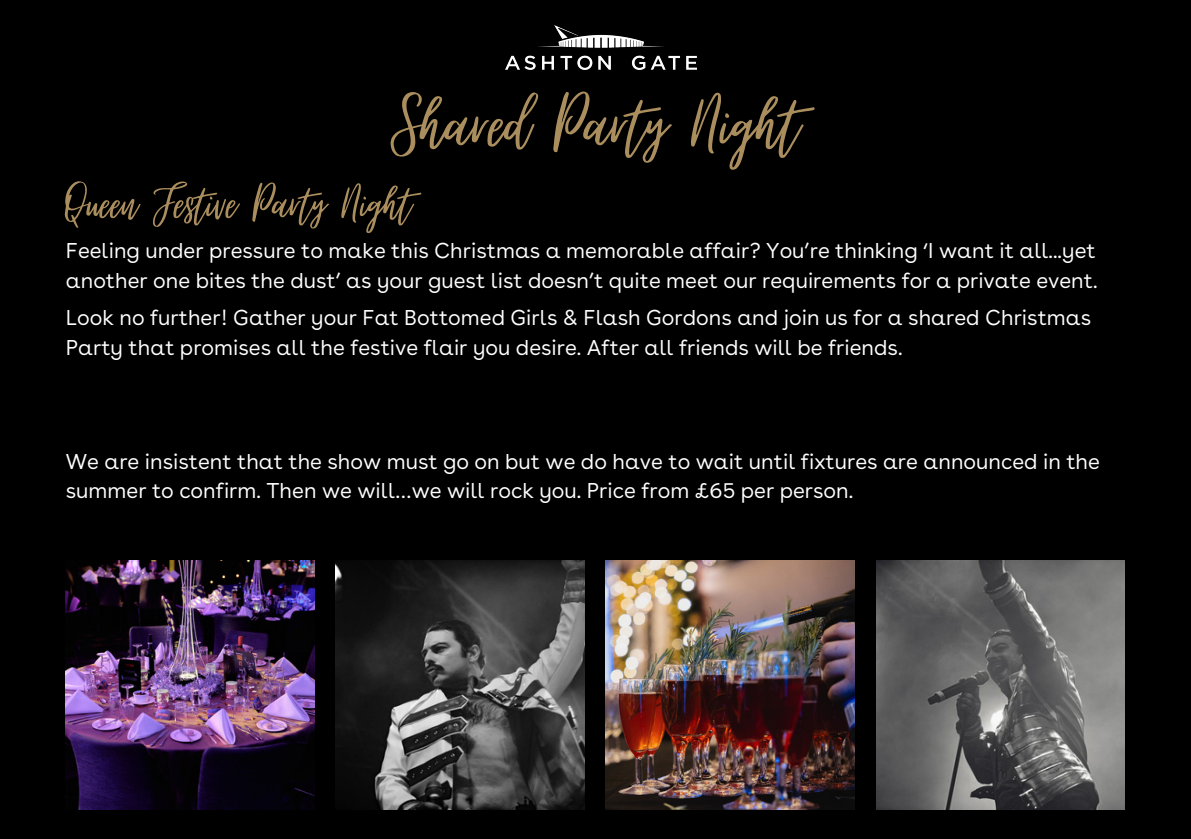
<style>
.page{position:relative;width:1191px;height:839px;background:#fff}
.page>*{position:absolute;margin:0;border:0;box-sizing:border-box;transform-origin:0 0}
.t1{font:98px "Virtual";color:#ab8e5e}
.t2{font:63.4px "Virtual";color:#ab8e5e}
.t3{font:21.4px/29.8px "Buenos Aires";color:#fff}
</style>
<div class="page">
<div style="left:0;top:0;width:1191px;height:838px;background:#000"></div>
<img style="left:506px;top:26px;width:190px;height:43px">
<img style="left:66px;top:560px;width:248px;height:249px">
<img style="left:606px;top:560px;width:248px;height:249px">
<img style="left:336px;top:560px;width:248px;height:249px">
<img style="left:876px;top:560px;width:249px;height:249px">
<p class="t1" style="left:392px;top:71px;width:408px">Shared Party Night</p>
<p class="t2" style="left:66px;top:169px;width:347px">Queen Festive Party Night</p>
<p class="t3" style="left:66px;top:236px;width:1033px">Feeling under pressure to make this Christmas a memorable affair? You’re thinking ‘I want it all...yet another one bites the dust’ as your guest list doesn’t quite meet our requirements for a private event.</p>
<p class="t3" style="left:66px;top:302px;width:1027px">Look no further! Gather your Fat Bottomed Girls &amp; Flash Gordons and join us for a shared Christmas<br>Party that promises all the festive flair you desire. After all friends will be friends.</p>
<p class="t3" style="left:66px;top:446px;width:1036px">We are insistent that the show must go on but we do have to wait until fixtures are announced in the summer to confirm. Then we will…we will rock you. Price from £65 per person.</p>
</div>
